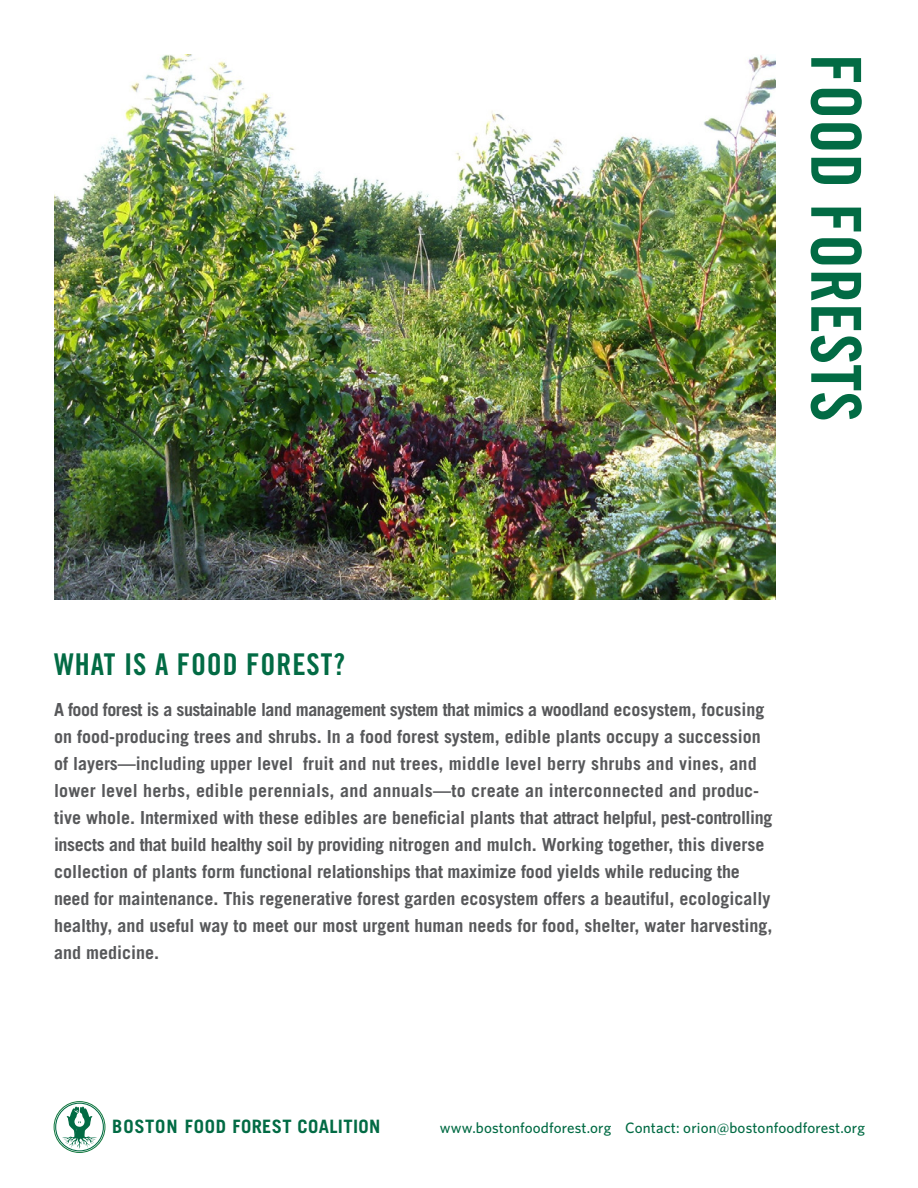
<style>
.page{position:relative;width:918px;height:1188px;background:#fff}
.page>*{position:absolute;margin:0;border:0;box-sizing:border-box;transform-origin:0 0}
.t1{font:69px "Trade Gothic Bold Cond Twenty";color:#026b44}
.t2{font:30px "Trade Gothic Bold Cond Twenty";letter-spacing:.03em;color:#026b44}
.t3{font:700 18.45px "Trade Gothic";letter-spacing:.02em;color:#026b44}
.t4{font:700 18px/27px "Trade Gothic";color:#57585a}
.t5{font:500 15px "Whitney";letter-spacing:.01em;color:#026b44}
</style>
<div class="page">
<div style="left:55px;top:1103px;width:49px;height:48px;border:1px solid #026b44;border-radius:50%"></div>
<div style="left:54px;top:1101px;width:51px;height:52px;border:1px solid #0f773c;border-radius:50%"></div>
<svg style="left:62px;top:1107px;width:35px;height:42px"></svg>
<img style="left:55px;top:54px;width:721px;height:545px">
<p class="t1" style="left:878px;top:54px;width:369px;rotate:90deg">FOOD FORESTS</p>
<p class="t2" style="left:54px;top:646px;width:293px">WHAT IS A FOOD FOREST?</p>
<p class="t4" style="left:54px;top:696px;width:720px">A food forest is a sustainable land management system that mimics a woodland ecosystem, focusing on food-producing trees and shrubs. In a food forest system, edible plants occupy a succession of layers—including upper level fruit and nut trees, middle level berry shrubs and vines, and lower level herbs, edible perennials, and annuals—to create an interconnected and produc&shy;tive whole. Intermixed with these edibles are beneficial plants that attract helpful, pest-controlling insects and that build healthy soil by providing nitrogen and mulch. Working together, this diverse collection of plants form functional relationships that maximize food yields while reducing the need for maintenance. This regenerative forest garden ecosystem offers a beautiful, ecologically healthy, and useful way to meet our most urgent human needs for food, shelter, water harvesting, and medicine.</p>
<p class="t3" style="left:112px;top:1115px;width:270px">BOSTON FOOD FOREST COALITION</p>
<p class="t5" style="left:440px;top:1119px;width:426px">www.bostonfoodforest.org Contact: orion@bostonfoodforest.org</p>
</div>
